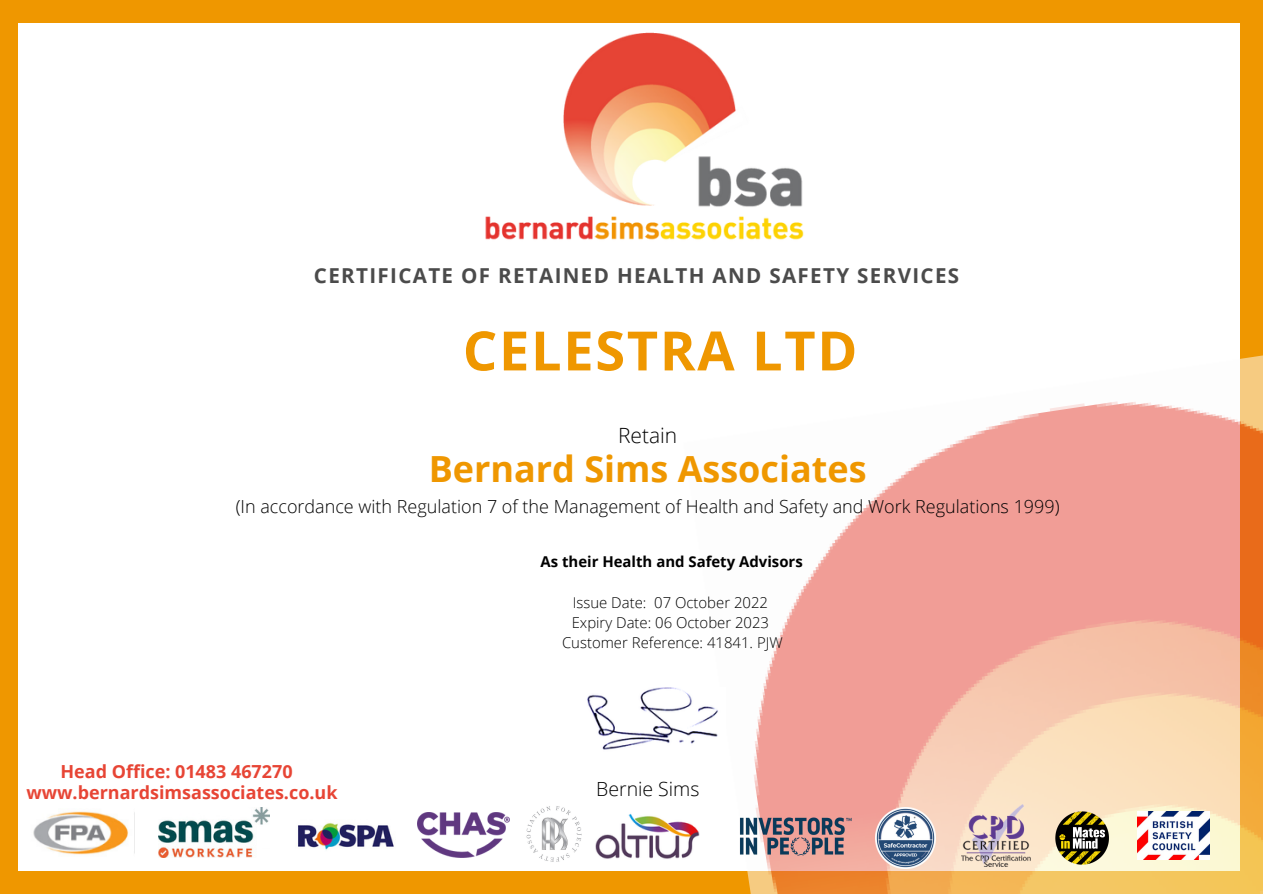
<style>
.page{position:relative;width:1263px;height:894px;background:#fff}
.page>*{position:absolute;margin:0;border:0;box-sizing:border-box;transform-origin:0 0}
.t1{font:700 54.3px "Open Sans";letter-spacing:.03em;color:#ef9700}
.t2{font:700 36px "Open Sans";color:#ef9700}
.t3{font:300 21px "Open Sans";color:#000}
.t4{font:700 20.55px "Open Sans";letter-spacing:.065em;color:#4b4b4b}
.t5{font:300 19.5px "Open Sans";color:#000}
.t6{font:300 18px "Open Sans";color:#000}
.t7{font:700 18px "Open Sans";color:#e74535}
.t8{font:300 14.85px/20.2px "Open Sans";color:#000;text-align:center}
.t9{font:700 14.85px "Open Sans";color:#000}
</style>
<div class="page">
<div style="left:0;top:0;width:1263px;height:893px;background:#ef9700"></div>
<div style="left:19px;top:23px;width:1221px;height:847px;background:#fff"></div>
<img style="left:33px;top:811px;width:102px;height:44px">
<img style="left:683px;top:355px;width:580px;height:538px">
<img style="left:298px;top:823px;width:96px;height:27px">
<img style="left:587px;top:687px;width:138px;height:70px">
<img style="left:526px;top:806px;width:56px;height:56px">
<img style="left:485px;top:32px;width:319px;height:208px">
<img style="left:875px;top:807px;width:61px;height:61px">
<img style="left:596px;top:811px;width:103px;height:48px">
<img style="left:158px;top:807px;width:111px;height:49px">
<img style="left:962px;top:804px;width:68px;height:61px">
<img style="left:735px;top:811px;width:119px;height:48px">
<img style="left:418px;top:812px;width:92px;height:44px">
<img style="left:1052px;top:806px;width:64px;height:63px">
<img style="left:1137px;top:810px;width:72px;height:49px">
<p class="t4" style="left:314px;top:261px;width:647px">CERTIFICATE OF RETAINED HEALTH AND SAFETY SERVICES</p>
<h1 class="t1" style="left:463px;top:312px;width:396px">CELESTRA LTD</h1>
<p class="t3" style="left:618px;top:420px;width:61px">Retain</p>
<h2 class="t2" style="left:429px;top:443px;width:439px">Bernard Sims Associates</h2>
<p class="t6" style="left:236px;top:493px;width:825px">(In accordance with Regulation 7 of the Management of Health and Safety and Work Regulations 1999)</p>
<p class="t9" style="left:540px;top:551px;width:264px">As their Health and Safety Advisors</p>
<p class="t8" style="left:562px;top:591px;width:222px">Issue Date: 07 October 2022<br>Expiry Date: 06 October 2023<br>Customer Reference: 41841. PJW</p>
<p class="t7" style="left:61px;top:758px;width:234px">Head Office: 01483 467270</p>
<p class="t7" style="left:26px;top:779px;width:313px">www.bernardsimsassociates.co.uk</p>
<p class="t5" style="left:596px;top:774px;width:105px">Bernie Sims</p>
</div>
